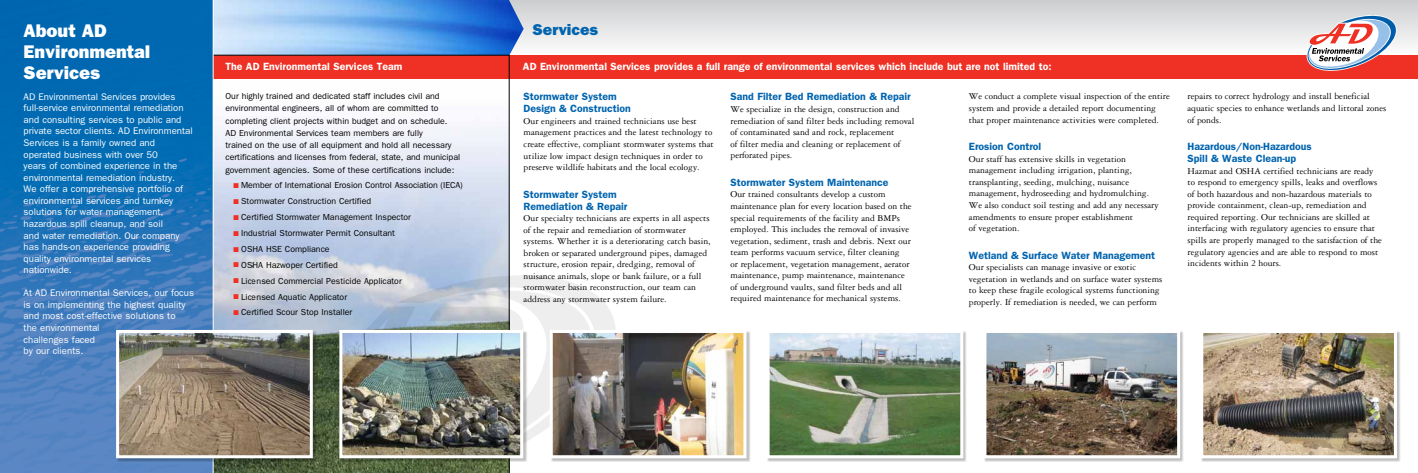
<style>
.page{position:relative;width:1418px;height:473px;background:#fff}
.page>*{position:absolute;margin:0;border:0;box-sizing:border-box;transform-origin:0 0}
.t1{font:800 18.38px/21px "Franklin Gothic";color:#fff}
.t2{font:800 15.75px "Franklin Gothic";color:#0064af}
.t3{font:600 10.5px/11.8px "Franklin Gothic";color:#0064af}
.t4{font:600 10.5px "Franklin Gothic";color:#fff}
.t5{font:9.62px/11.5px "Garamond Three";color:#000}
.t6{font:9.62px/11.5px "Franklin Gothic";color:#fff}
.t7{font:8.75px/12.2px "Franklin Gothic";color:#000}
.s1{color:#ee3124}
</style>
<div class="page">
<svg style="left:523px;top:0;width:895px;height:45px;background:#dfe0e1"></svg>
<div style="left:213px;top:55px;width:1205px;height:23px;background:#ee3124"></div>
<img style="left:214px;top:0;width:309px;height:54px">
<svg style="left:214px;top:54px;width:296px;height:418px"></svg>
<svg style="left:1306px;top:15px;width:90px;height:56px"></svg>
<img style="left:0;top:0;width:213px;height:472px">
<svg style="left:263px;top:272px;width:353px;height:200px"></svg>
<hr style="left:213px;top:0;width:1px;height:472px;background:#fff">
<div style="left:117px;top:330px;width:200px;height:132px;background:#000;opacity:.25"></div>
<img style="left:120px;top:334px;width:189px;height:120px">
<div style="left:116px;top:330px;width:197px;height:128px;border:3px solid #fff"></div>
<div style="left:340px;top:330px;width:187px;height:132px;background:#000;opacity:.25"></div>
<img style="left:343px;top:334px;width:176px;height:120px">
<div style="left:339px;top:330px;width:184px;height:128px;border:3px solid #fff"></div>
<div style="left:550px;top:330px;width:200px;height:132px;background:#000;opacity:.25"></div>
<img style="left:554px;top:334px;width:188px;height:120px">
<div style="left:550px;top:330px;width:196px;height:128px;border:3px solid #fff"></div>
<div style="left:767px;top:330px;width:200px;height:132px;background:#000;opacity:.25"></div>
<img style="left:770px;top:334px;width:189px;height:120px">
<div style="left:766px;top:330px;width:197px;height:128px;border:3px solid #fff"></div>
<div style="left:984px;top:330px;width:200px;height:132px;background:#000;opacity:.25"></div>
<img style="left:987px;top:334px;width:189px;height:120px">
<div style="left:983px;top:330px;width:197px;height:128px;border:3px solid #fff"></div>
<div style="left:1200px;top:330px;width:200px;height:132px;background:#000;opacity:.25"></div>
<img style="left:1204px;top:334px;width:188px;height:120px">
<div style="left:1200px;top:330px;width:196px;height:128px;border:3px solid #fff"></div>
<h1 class="t1" style="left:24px;top:19px;width:128px">About AD<br>Environmental<br>Services</h1>
<p class="t6" style="left:24px;top:90px;width:171px">AD Environmental Services provides full-service environmental remediation and consulting services to public and private sector clients. AD Environmental Services is a family owned and operated business with over 50<br>years of combined experience in the environmental remediation industry.<br>We offer a comprehensive portfolio of environmental services and turnkey solutions for water management, hazardous spill cleanup, and soil<br>and water remediation. Our company has hands-on experience providing quality environmental services nationwide.</p>
<p class="t6" style="left:24px;top:287px;width:172px">At AD Environmental Services, our focus is on implementing the highest quality and most cost-effective solutions to<br>the environmental<br>challenges faced<br>by our clients.</p>
<p class="t4" style="left:225px;top:60px;width:178px">The AD Environmental Services Team</p>
<p class="t7" style="left:225px;top:90px;width:236px">Our highly trained and dedicated staff includes civil and environmental engineers, all of whom are committed to completing client projects within budget and on schedule.<br>AD Environmental Services team members are fully<br>trained on the use of all equipment and hold all necessary certifications and licenses from federal, state, and municipal government agencies. Some of these certifications include:</p>
<p class="t7" style="left:233px;top:179px;width:231px"><span class="s1">■</span> Member of International Erosion Control Association (IECA)</p>
<p class="t7" style="left:233px;top:195px;width:139px"><span class="s1">■</span> Stormwater Construction Certified</p>
<p class="t7" style="left:233px;top:211px;width:179px"><span class="s1">■</span> Certified Stormwater Management Inspector</p>
<p class="t7" style="left:233px;top:227px;width:163px"><span class="s1">■</span> Industrial Stormwater Permit Consultant</p>
<p class="t7" style="left:233px;top:242px;width:98px"><span class="s1">■</span> OSHA HSE Compliance</p>
<p class="t7" style="left:233px;top:258px;width:106px"><span class="s1">■</span> OSHA Hazwoper Certified</p>
<p class="t7" style="left:233px;top:274px;width:170px"><span class="s1">■</span> Licensed Commercial Pesticide Applicator</p>
<p class="t7" style="left:233px;top:290px;width:115px"><span class="s1">■</span> Licensed Aquatic Applicator</p>
<p class="t7" style="left:233px;top:306px;width:120px"><span class="s1">■</span> Certified Scour Stop Installer</p>
<h2 class="t2" style="left:532px;top:20px;width:67px">Services</h2>
<p class="t4" style="left:523px;top:60px;width:530px">AD Environmental Services provides a full range of environmental services which include but are not limited to:</p>
<p class="t3" style="left:523px;top:91px;width:109px">Stormwater System<br>Design &amp; Construction</p>
<p class="t5" style="left:523px;top:115px;width:191px">Our engineers and trained technicians use best management practices and the latest technology to create effective, compliant stormwater systems that utilize low impact design techniques in order to preserve wildlife habitats and the local ecology.</p>
<p class="t3" style="left:523px;top:188px;width:105px">Stormwater System<br>Remediation &amp; Repair</p>
<p class="t5" style="left:523px;top:212px;width:188px">Our specialty technicians are experts in all aspects of the repair and remediation of stormwater systems. Whether it is a deteriorating catch basin, broken or separated underground pipes, damaged structure, erosion repair, dredging, removal of nuisance animals, slope or bank failure, or a full stormwater basin reconstruction, our team can address any stormwater system failure.</p>
<p class="t3" style="left:730px;top:91px;width:182px">Sand Filter Bed Remediation &amp; Repair</p>
<p class="t5" style="left:730px;top:103px;width:185px">We specialize in the design, construction and remediation of sand filter beds including removal of contaminated sand and rock, replacement<br>of filter media and cleaning or replacement of perforated pipes.</p>
<p class="t3" style="left:730px;top:176px;width:159px">Stormwater System Maintenance</p>
<p class="t5" style="left:730px;top:188px;width:183px">Our trained consultants develop a custom maintenance plan for every location based on the special requirements of the facility and BMPs employed. This includes the removal of invasive vegetation, sediment, trash and debris. Next our team performs vacuum service, filter cleaning<br>or replacement, vegetation management, aerator maintenance, pump maintenance, maintenance of underground vaults, sand filter beds and all required maintenance for mechanical systems.</p>
<p class="t5" style="left:969px;top:91px;width:202px">We conduct a complete visual inspection of the entire system and provide a detailed report documenting that proper maintenance activities were completed.</p>
<p class="t3" style="left:969px;top:140px;width:74px">Erosion Control</p>
<p class="t5" style="left:969px;top:153px;width:191px">Our staff has extensive skills in vegetation management including irrigation, planting, transplanting, seeding, mulching, nuisance management, hydroseeding and hydromulching.<br>We also conduct soil testing and add any necessary amendments to ensure proper establishment<br>of vegetation.</p>
<p class="t3" style="left:969px;top:249px;width:188px">Wetland &amp; Surface Water Management</p>
<p class="t5" style="left:969px;top:261px;width:195px">Our specialists can manage invasive or exotic vegetation in wetlands and on surface water systems to keep these fragile ecological systems functioning properly. If remediation is needed, we can perform</p>
<p class="t5" style="left:1187px;top:91px;width:200px">repairs to correct hydrology and install beneficial aquatic species to enhance wetlands and littoral zones of ponds.</p>
<p class="t3" style="left:1187px;top:140px;width:126px">Hazardous/Non-Hazardous<br>Spill &amp; Waste Clean-up</p>
<p class="t5" style="left:1187px;top:165px;width:196px">Hazmat and OSHA certified technicians are ready to respond to emergency spills, leaks and overflows of both hazardous and non-hazardous materials to provide containment, clean-up, remediation and required reporting. Our technicians are skilled at interfacing with regulatory agencies to ensure that spills are properly managed to the satisfaction of the regulatory agencies and are able to respond to most incidents within 2 hours.</p>
</div>
